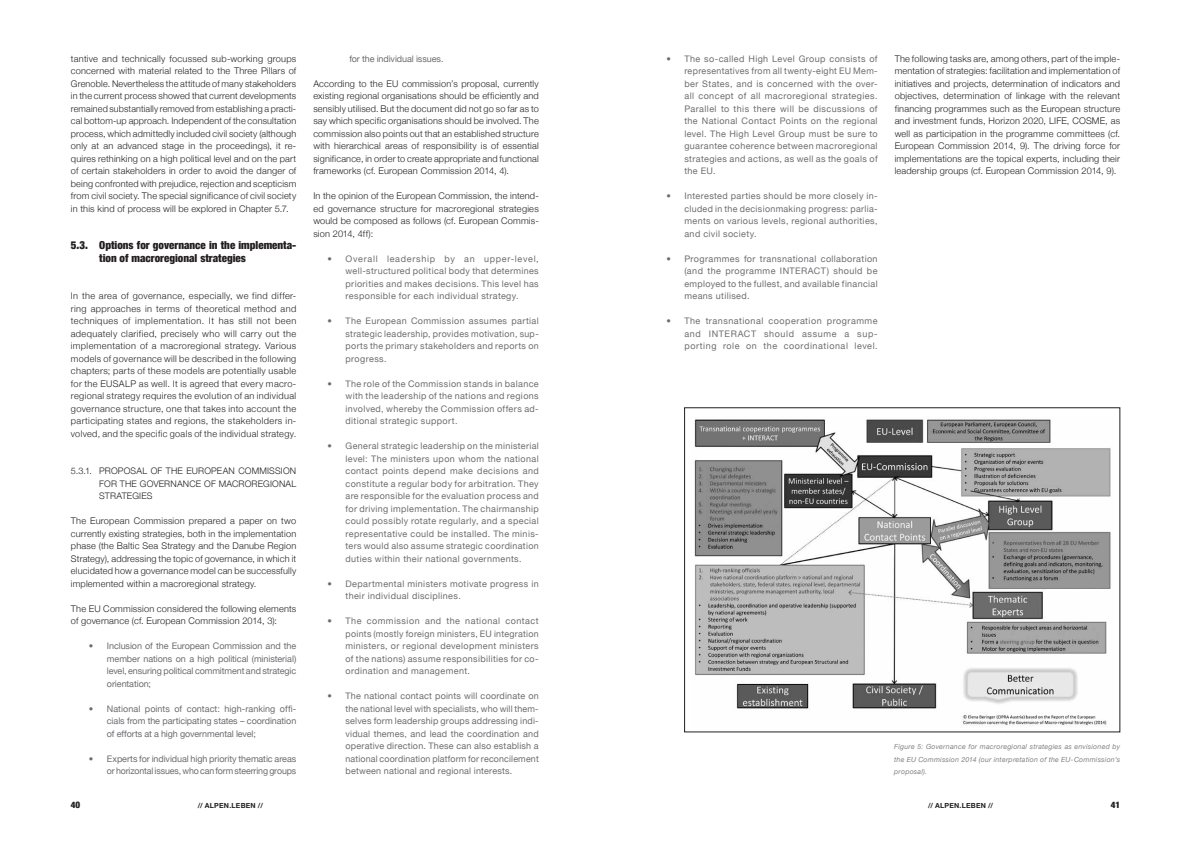
<style>
.page{position:relative;width:1191px;height:842px;background:#fff}
.page>*{position:absolute;margin:0;border:0;box-sizing:border-box;transform-origin:0 0}
.t1{font:900 condensed 11px/12.5px "Helvetica Neue";color:#231f20}
.t2{font:300 9.2px/12.5px "Helvetica Neue";letter-spacing:.02em;color:#231f20;text-align:justify}
.t3{font:9px/12.5px "Helvetica Neue";letter-spacing:.04em;color:#6c6d70;text-align:justify}
.t4{font:9px/12.5px "Helvetica Neue";letter-spacing:-.01em;color:#6c6d70;text-align:right}
.t5{font:300 9px "Helvetica Neue";color:#231f20}
.t6{font:900 condensed 9px "Helvetica Neue";color:#231f20}
.t7{font:italic 7px/12.5px "Helvetica Neue";letter-spacing:.03em;color:#808285;text-align:justify}
.t8{font:700 7px "Helvetica Neue";letter-spacing:.035em;color:#231f20}
</style>
<div class="page">
<img style="left:694px;top:419px;width:417px;height:307px">
<div style="left:684px;top:407px;width:436px;height:325px;border:1px solid #231f20"></div>
<p class="t2" style="left:71px;top:52px;width:227px">tantive and technically focussed sub-working groups concerned with material related to the Three Pillars of Grenoble. Nevertheless the attitude of many stakeholders in the current process showed that current developments remained substantially removed from establishing a practi&shy;cal bottom-up approach. Independent of the consultation process, which admittedly included civil society (although only at an advanced stage in the proceedings), it re&shy;quires rethinking on a high political level and on the part of certain stakeholders in order to avoid the danger of being confronted with prejudice, rejection and scepticism from civil society. The special significance of civil society in this kind of process will be explored in Chapter 5.7.</p>
<p class="t1" style="left:99px;top:239px;width:198px;text-indent:-28px">5.3. Options for governance in the implementa&shy;tion of macroregional strategies</p>
<p class="t2" style="left:71px;top:290px;width:227px">In the area of governance, especially, we find differ&shy;ring approaches in terms of theoretical method and techniques of implementation. It has still not been adequately clarified, precisely who will carry out the implementation of a macroregional strategy. Various models of governance will be described in the following chapters; parts of these models are potentially usable for the EUSALP as well. It is agreed that every macro&shy;regional strategy requires the evolution of an individual governance structure, one that takes into account the participating states and regions, the stakeholders in&shy;volved, and the specific goals of the individual strategy.</p>
<p class="t5" style="left:71px;top:466px;width:42px">5.3.1. Proposal</p>
<p class="t5" style="left:151px;top:466px;width:22px">of the</p>
<p class="t5" style="left:186px;top:466px;width:13px">European</p>
<p class="t5" style="left:238px;top:466px;width:14px">Commission</p>
<p class="t5" style="left:99px;top:478px;width:7px">for</p>
<p class="t5" style="left:120px;top:478px;width:7px">the</p>
<p class="t5" style="left:140px;top:478px;width:8px">governance</p>
<p class="t5" style="left:204px;top:478px;width:22px">of macroregional</p>
<p class="t5" style="left:99px;top:491px;width:7px">strategies</p>
<p class="t2" style="left:71px;top:515px;width:227px">The European Commission prepared a paper on two currently existing strategies, both in the implementation phase (the Baltic Sea Strategy and the Danube Region Strategy), addressing the topic of governance, in which it elucidated how a governance model can be successfully implemented within a macroregional strategy.</p>
<p class="t2" style="left:71px;top:602px;width:227px">The EU Commission considered the following elements of governance (cf. European Commission 2014, 3):</p>
<p class="t3" style="left:107px;top:640px;width:191px;text-indent:-18px">• Inclusion of the European Commission and the member nations on a high political (ministerial) level, ensuring political commitment and strategic orientation;</p>
<p class="t3" style="left:107px;top:702px;width:191px;text-indent:-18px">• National points of contact: high-ranking offi&shy;cials from the participating states – coordination of efforts at a high governmental level;</p>
<p class="t4" style="left:89px;top:752px;width:209px">• Experts for individual high priority thematic areas or horizontal issues, who can form steerring groups</p>
<p class="t4" style="left:349px;top:52px;width:96px">for the individual issues.</p>
<p class="t2" style="left:313px;top:77px;width:227px">According to the EU commission’s proposal, currently existing regional organisations should be efficiently and sensibly utilised. But the document did not go so far as to say which specific organisations should be involved. The commission also points out that an established structure with hierarchical areas of responsibility is of essential significance, in order to create appropriate and functional frameworks (cf. European Commission 2014, 4).</p>
<p class="t2" style="left:313px;top:190px;width:227px">In the opinion of the European Commission, the intend&shy;ed governance structure for macroregional strategies would be composed as follows (cf. European Commis&shy;sion 2014, 4ff):</p>
<p class="t3" style="left:345px;top:252px;width:195px;text-indent:-18px">• Overall leadership by an upper-level, well-structured political body that determines priorities and makes decisions. This level has responsible for each individual strategy.</p>
<p class="t3" style="left:345px;top:315px;width:195px;text-indent:-18px">• The European Commission assumes partial strategic leadership, provides motivation, sup&shy;ports the primary stakeholders and reports on progress.</p>
<p class="t3" style="left:345px;top:377px;width:195px;text-indent:-18px">• The role of the Commission stands in balance with the leadership of the nations and regions involved, whereby the Commission offers ad&shy;ditional strategic support.</p>
<p class="t3" style="left:345px;top:440px;width:195px;text-indent:-18px">• General strategic leadership on the ministerial level: The ministers upon whom the national contact points depend make decisions and constitute a regular body for arbitration. They are responsible for the evaluation process and for driving implementation. The chairmanship could possibly rotate regularly, and a special representative could be installed. The minis&shy;ters would also assume strategic coordination duties within their national governments.</p>
<p class="t3" style="left:345px;top:577px;width:195px;text-indent:-18px">• Departmental ministers motivate progress in their individual disciplines.</p>
<p class="t3" style="left:345px;top:615px;width:195px;text-indent:-18px">• The commission and the national contact points (mostly foreign ministers, EU integration ministers, or regional development ministers of the nations) assume responsibilities for co&shy;ordination and management.</p>
<p class="t3" style="left:345px;top:690px;width:195px;text-indent:-18px">• The national contact points will coordinate on the national level with specialists, who will them&shy;selves form leadership groups addressing indi&shy;vidual themes, and lead the coordination and operative direction. These can also establish a national coordination platform for reconcilement between national and regional interests.</p>
<p class="t3" style="left:684px;top:52px;width:195px;text-indent:-18px">• The so-called High Level Group consists of representatives from all twenty-eight EU Mem&shy;ber States, and is concerned with the over&shy;all concept of all macroregional strategies.<br>Parallel to this there will be discussions of the National Contact Points on the regional level. The High Level Group must be sure to guarantee coherence between macroregional strategies and actions, as well as the goals of the EU.</p>
<p class="t3" style="left:684px;top:190px;width:195px;text-indent:-18px">• Interested parties should be more closely in&shy;cluded in the decisionmaking progress: parlia&shy;ments on various levels, regional authorities, and civil society.</p>
<p class="t3" style="left:684px;top:252px;width:195px;text-indent:-18px">• Programmes for transnational collaboration (and the programme INTERACT) should be employed to the fullest, and available financial means utilised.</p>
<p class="t3" style="left:684px;top:315px;width:195px;text-indent:-18px">• The transnational cooperation programme and INTERACT should assume a sup&shy;porting role on the coordinational level.</p>
<p class="t2" style="left:894px;top:52px;width:227px">The following tasks are, among others, part of the imple&shy;mentation of strategies: facilitation and implementation of initiatives and projects, determination of indicators and objectives, determination of linkage with the relevant financing programmes such as the European structure and investment funds, Horizon 2020, LIFE, COSME, as well as participation in the programme committees (cf.<br>European Commission 2014, 9). The driving force for implementations are the topical experts, including their leadership groups (cf. European Commission 2014, 9).</p>
<p class="t7" style="left:894px;top:741px;width:227px">Figure 5: Governance for macroregional strategies as envisioned by the EU Commission 2014 (our interpretation of the EU-Commission’s proposal).</p>
<p class="t6" style="left:71px;top:799px;width:11px">40</p>
<p class="t8" style="left:198px;top:801px;width:67px">// ALPEN.LEBEN //</p>
<p class="t8" style="left:928px;top:801px;width:67px">// ALPEN.LEBEN //</p>
<p class="t6" style="left:1110px;top:799px;width:11px">41</p>
</div>
